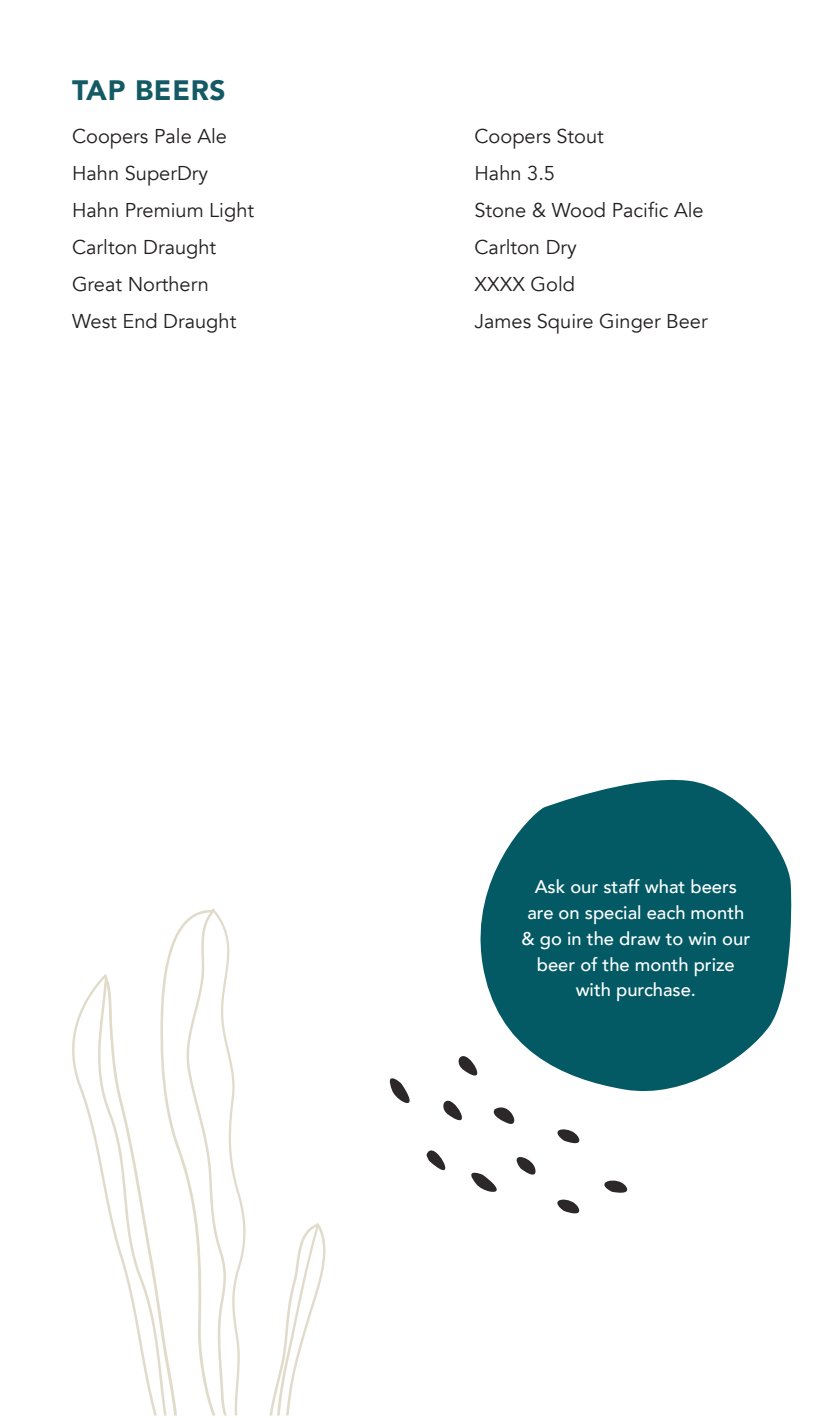
<style>
.page{position:relative;width:840px;height:1418px;background:#fff}
.page>*{position:absolute;margin:0;border:0;box-sizing:border-box;transform-origin:0 0}
.SECTION_HEADING{font:900 28px "Avenir";letter-spacing:.025em;color:#145a64}
.Tap_Beer_Non_Alc{font:20px "Avenir";color:#231f20}
.PRODUCT_TITLE{font:500 18.4px/25.8px "Avenir";color:#fff;text-align:center}
</style>
<div class="page">
<svg style="left:480px;top:779px;width:311px;height:313px;fill:#035a64"></svg>
<svg style="left:72px;top:908px;width:253px;height:507px"></svg>
<svg style="left:557px;top:1129px;width:23px;height:15px"></svg>
<svg style="left:389px;top:1078px;width:21px;height:25px"></svg>
<svg style="left:557px;top:1199px;width:23px;height:15px"></svg>
<svg style="left:426px;top:1048px;width:110px;height:144px"></svg>
<svg style="left:604px;top:1180px;width:24px;height:13px"></svg>
<p class="SECTION_HEADING" style="left:72px;top:66px;width:155px">TAP BEERS</p>
<p class="Tap_Beer_Non_Alc" style="left:72px;top:124px;width:156px">Coopers Pale Ale</p>
<p class="Tap_Beer_Non_Alc" style="left:474px;top:124px;width:131px">Coopers Stout</p>
<p class="Tap_Beer_Non_Alc" style="left:72px;top:161px;width:137px">Hahn SuperDry</p>
<p class="Tap_Beer_Non_Alc" style="left:474px;top:161px;width:82px">Hahn 3.5</p>
<p class="Tap_Beer_Non_Alc" style="left:72px;top:198px;width:183px">Hahn Premium Light</p>
<p class="Tap_Beer_Non_Alc" style="left:474px;top:198px;width:230px">Stone &amp; Wood Pacific Ale</p>
<p class="Tap_Beer_Non_Alc" style="left:72px;top:235px;width:146px">Carlton Draught</p>
<p class="Tap_Beer_Non_Alc" style="left:474px;top:235px;width:104px">Carlton Dry</p>
<p class="Tap_Beer_Non_Alc" style="left:72px;top:272px;width:138px">Great Northern</p>
<p class="Tap_Beer_Non_Alc" style="left:474px;top:272px;width:102px">XXXX Gold</p>
<p class="Tap_Beer_Non_Alc" style="left:72px;top:309px;width:166px">West End Draught</p>
<p class="Tap_Beer_Non_Alc" style="left:474px;top:309px;width:234px">James Squire Ginger Beer</p>
<p class="PRODUCT_TITLE" style="left:521px;top:872px;width:230px">Ask our staff what beers are on special each month &amp; go in the draw to win our beer of the month prize with purchase.</p>
</div>
